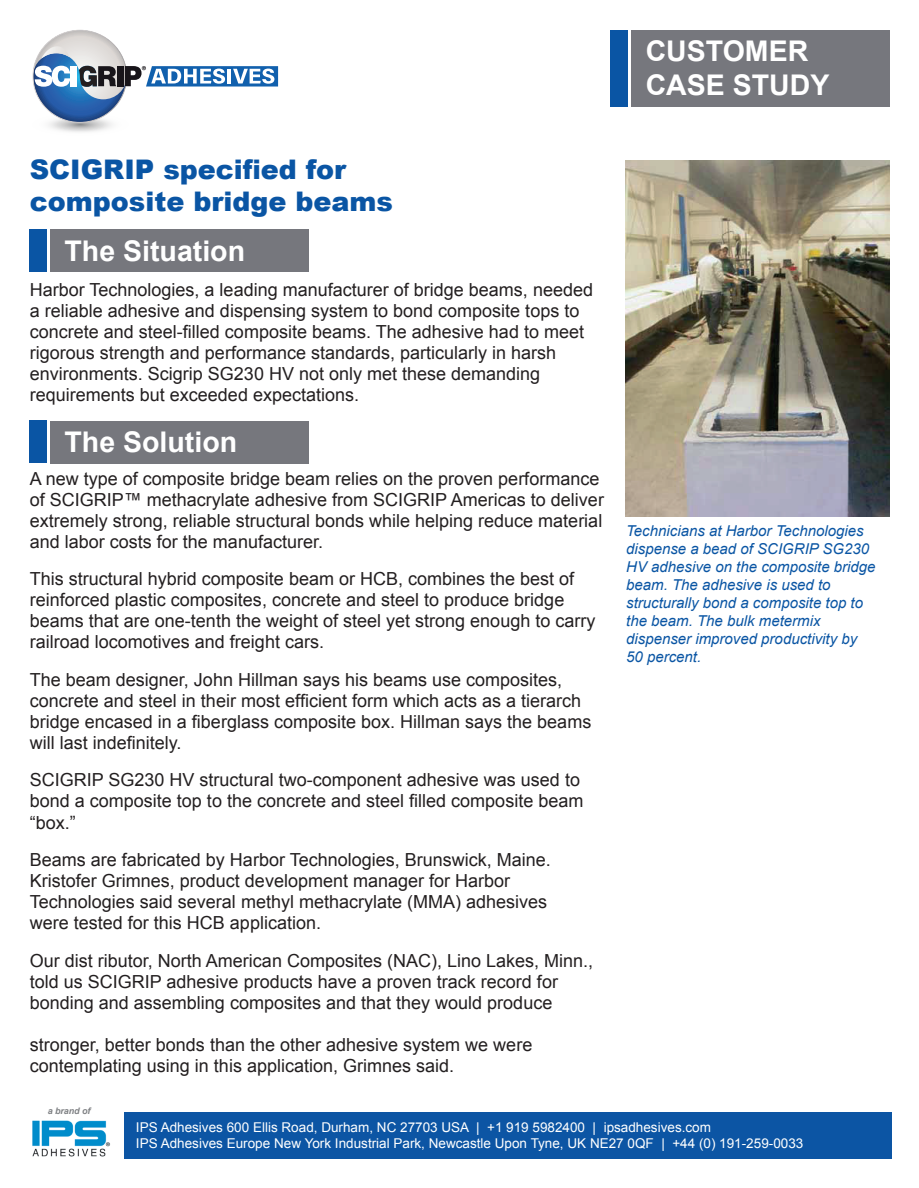
<style>
.page{position:relative;width:919px;height:1188px;background:#fff}
.page>*{position:absolute;margin:0;border:0;box-sizing:border-box;transform-origin:0 0}
.t1{font:700 28.5px/34.2px "Arial";color:#fff}
.t2{font:900 27px/32.4px "Arial";color:#0a55a4}
.t3{font:18px/21px "Arial";color:#231f20}
.t4{font:italic 15px/18px "Arial";color:#0a55a4}
.t5{font:13.5px/16.2px "Arial";color:#fff}
.t6{font:italic 700 9px "Arial";letter-spacing:-.01em;color:#808285}
</style>
<div class="page">
<img style="left:32px;top:1120px;width:78px;height:37px">
<div style="left:125px;top:1112px;width:766px;height:46px;background:#0c55a4"></div>
<svg style="left:32px;top:30px;width:246px;height:102px"></svg>
<div style="left:631px;top:30px;width:258px;height:76px;background:#76777d"></div>
<div style="left:611px;top:30px;width:17px;height:76px;background:#0a55a4"></div>
<div style="left:50px;top:230px;width:258px;height:42px;background:#76777d"></div>
<div style="left:30px;top:230px;width:17px;height:42px;background:#0a55a4"></div>
<div style="left:50px;top:421px;width:258px;height:42px;background:#76777d"></div>
<div style="left:30px;top:421px;width:17px;height:42px;background:#0a55a4"></div>
<img style="left:625px;top:160px;width:264px;height:356px">
<h1 class="t1" style="left:645px;top:35px;width:185px">CUSTOMER<br>CASE STUDY</h1>
<h1 class="t1" style="left:632px;top:38px;width:185px">CUSTOMER<br>CASE STUDY</h1>
<h2 class="t2" style="left:30px;top:152px;width:365px">SCIGRIP specified for composite bridge beams</h2>
<h1 class="t1" style="left:64px;top:235px;width:182px">The Situation</h1>
<p class="t3" style="left:30px;top:279px;width:564px">Harbor Technologies, a leading manufacturer of bridge beams, needed a reliable adhesive and dispensing system to bond composite tops to concrete and steel-filled composite beams. The adhesive had to meet rigorous strength and performance standards, particularly in harsh environments. Scigrip SG230 HV not only met these demanding requirements but exceeded expectations.</p>
<h1 class="t1" style="left:64px;top:426px;width:174px">The Solution</h1>
<p class="t3" style="left:30px;top:468px;width:575px">A new type of composite bridge beam relies on the proven performance of SCIGRIP™ methacrylate adhesive from SCIGRIP Americas to deliver extremely strong, reliable structural bonds while helping reduce material and labor costs for the manufacturer.</p>
<p class="t3" style="left:30px;top:569px;width:567px">This structural hybrid composite beam or HCB, combines the best of reinforced plastic composites, concrete and steel to produce bridge beams that are one-tenth the weight of steel yet strong enough to carry railroad locomotives and freight cars.</p>
<p class="t3" style="left:30px;top:669px;width:563px">The beam designer, John Hillman says his beams use composites, concrete and steel in their most efficient form which acts as a tierarch bridge encased in a fiberglass composite box. Hillman says the beams will last indefinitely.</p>
<p class="t3" style="left:30px;top:770px;width:555px">SCIGRIP SG230 HV structural two-component adhesive was used to bond a composite top to the concrete and steel filled composite beam “box.”</p>
<p class="t3" style="left:30px;top:849px;width:522px">Beams are fabricated by Harbor Technologies, Brunswick, Maine.<br>Kristofer Grimnes, product development manager for Harbor Technologies said several methyl methacrylate (MMA) adhesives were tested for this HCB application.</p>
<p class="t3" style="left:30px;top:950px;width:565px">Our dist ributor, North American Composites (NAC), Lino Lakes, Minn., told us SCIGRIP adhesive products have a proven track record for bonding and assembling composites and that they would produce</p>
<p class="t3" style="left:30px;top:1034px;width:504px">stronger, better bonds than the other adhesive system we were contemplating using in this application, Grimnes said.</p>
<p class="t6" style="left:48px;top:1105px;width:44px">a brand of</p>
<p class="t4" style="left:626px;top:522px;width:251px">Technicians at Harbor Technologies dispense a bead of SCIGRIP SG230<br>HV adhesive on the composite bridge beam. The adhesive is used to structurally bond a composite top to the beam. The bulk metermix dispenser improved productivity by<br>50 percent.</p>
<p class="t5" style="left:136px;top:1119px;width:669px">IPS Adhesives 600 Ellis Road, Durham, NC 27703 USA | +1 919 5982400 | ipsadhesives.com<br>IPS Adhesives Europe New York Industrial Park, Newcastle Upon Tyne, UK NE27 0QF | +44 (0) 191-259-0033</p>
</div>
